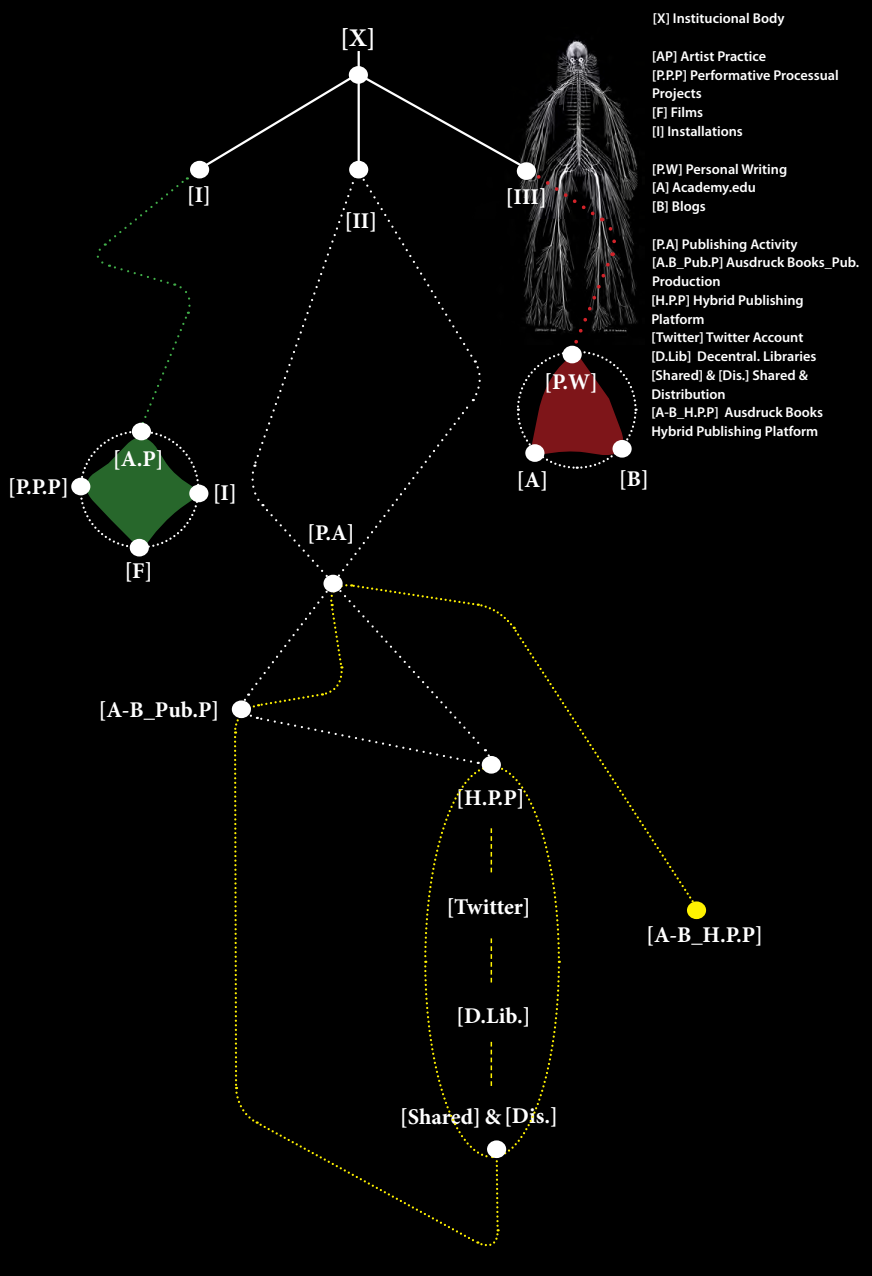
<style>
.page{position:relative;width:872px;height:1276px;background:#000}
.page>*{position:absolute;margin:0;border:0;box-sizing:border-box;transform-origin:0 0}
.t1{font:700 25.5px "Minion Pro";color:#fff}
.t2{font:700 22.5px "Minion Pro";color:#fff}
.t3{font:600 14.25px/18.8px "Myriad Pro";color:#fff}
</style>
<div class="page">
<img style="left:557px;top:37px;width:42px;height:33px">
<svg style="left:561px;top:698px;width:133px;height:209px"></svg>
<hr style="left:357px;top:51px;width:3px;height:120px;background:#fff">
<svg style="left:78px;top:70px;width:560px;height:480px"></svg>
<div style="left:623px;top:472px;width:33px;height:27px;background:#000"></div>
<svg style="left:233px;top:583px;width:328px;height:664px"></svg>
<div style="left:349px;top:66px;width:19px;height:18px;background:#fff;border-radius:50%"></div>
<div style="left:190px;top:161px;width:19px;height:17px;background:#fff;border-radius:50%"></div>
<div style="left:349px;top:161px;width:19px;height:17px;background:#fff;border-radius:50%"></div>
<div style="left:517px;top:162px;width:19px;height:18px;background:#fff;border-radius:50%"></div>
<div style="left:323px;top:575px;width:19px;height:17px;background:#fff;border-radius:50%"></div>
<div style="left:232px;top:700px;width:19px;height:18px;background:#fff;border-radius:50%"></div>
<div style="left:482px;top:756px;width:19px;height:17px;background:#fff;border-radius:50%"></div>
<div style="left:132px;top:423px;width:19px;height:17px;background:#fff;border-radius:50%"></div>
<div style="left:562px;top:346px;width:20px;height:17px;background:#fff;border-radius:50%"></div>
<div style="left:487px;top:1140px;width:19px;height:18px;background:#fff;border-radius:50%"></div>
<div style="left:688px;top:902px;width:27px;height:26px;background:#000"></div>
<div style="left:687px;top:901px;width:19px;height:18px;background:#fff200;border-radius:50%"></div>
<div style="left:71px;top:478px;width:19px;height:17px;background:#fff;border-radius:50%"></div>
<div style="left:525px;top:444px;width:19px;height:18px;background:#fff;border-radius:50%"></div>
<div style="left:614px;top:441px;width:27px;height:26px;background:#000"></div>
<div style="left:612px;top:440px;width:19px;height:17px;background:#fff;border-radius:50%"></div>
<div style="left:130px;top:539px;width:19px;height:17px;background:#fff;border-radius:50%"></div>
<div style="left:189px;top:484px;width:19px;height:18px;background:#fff;border-radius:50%"></div>
<h2 class="t2" style="left:187px;top:178px;width:26px">[I]</h2>
<h2 class="t2" style="left:113px;top:443px;width:52px">[A.P]</h2>
<h2 class="t2" style="left:8px;top:471px;width:62px">[P.P.P]</h2>
<h2 class="t2" style="left:213px;top:477px;width:26px">[I]</h2>
<h2 class="t2" style="left:124px;top:555px;width:30px">[F]</h2>
<h2 class="t2" style="left:99px;top:694px;width:122px">[A-B_Pub.P]</h2>
<h1 class="t1" style="left:340px;top:19px;width:37px">[X]</h1>
<h2 class="t2" style="left:344px;top:205px;width:34px">[II]</h2>
<h2 class="t2" style="left:307px;top:517px;width:49px">[P.A]</h2>
<h2 class="t2" style="left:505px;top:181px;width:43px">[III]</h2>
<h2 class="t2" style="left:544px;top:366px;width:55px">[P.W]</h2>
<h2 class="t2" style="left:516px;top:464px;width:33px">[A]</h2>
<p class="t3" style="left:653px;top:9px;width:133px">[X] Institucional Body</p>
<p class="t3" style="left:652px;top:46px;width:188px">[AP] Artist Practice<br>[P.P.P] Performative Processual<br>Projects<br>[F] Films<br>[I] Installations</p>
<p class="t3" style="left:652px;top:159px;width:137px">[P.W] Personal Writing [A] Academy.edu<br>[B] Blogs</p>
<p class="t3" style="left:651px;top:234px;width:209px">[P.A] Publishing Activity [A.B_Pub.P] Ausdruck Books_Pub.<br>Production<br>[H.P.P] Hybrid Publishing<br>Platform<br>[Twitter] Twitter Account<br>[D.Lib] Decentral. Libraries [Shared] &amp; [Dis.] Shared &amp;<br>Distribution<br>[A-B_H.P.P] Ausdruck Books<br>Hybrid Publishing Platform</p>
<h2 class="t2" style="left:619px;top:462px;width:32px">[B]</h2>
<h2 class="t2" style="left:456px;top:781px;width:70px">[H.P.P]</h2>
<h2 class="t2" style="left:446px;top:891px;width:86px">[Twitter]</h2>
<h2 class="t2" style="left:456px;top:1000px;width:76px">[D.Lib.]</h2>
<h2 class="t2" style="left:485px;top:1100px;width:75px">&amp;[Dis.]</h2>
<h2 class="t2" style="left:400px;top:1101px;width:83px">[Shared]</h2>
<h2 class="t2" style="left:646px;top:918px;width:118px">[A-B_H.P.P]</h2>
</div>
